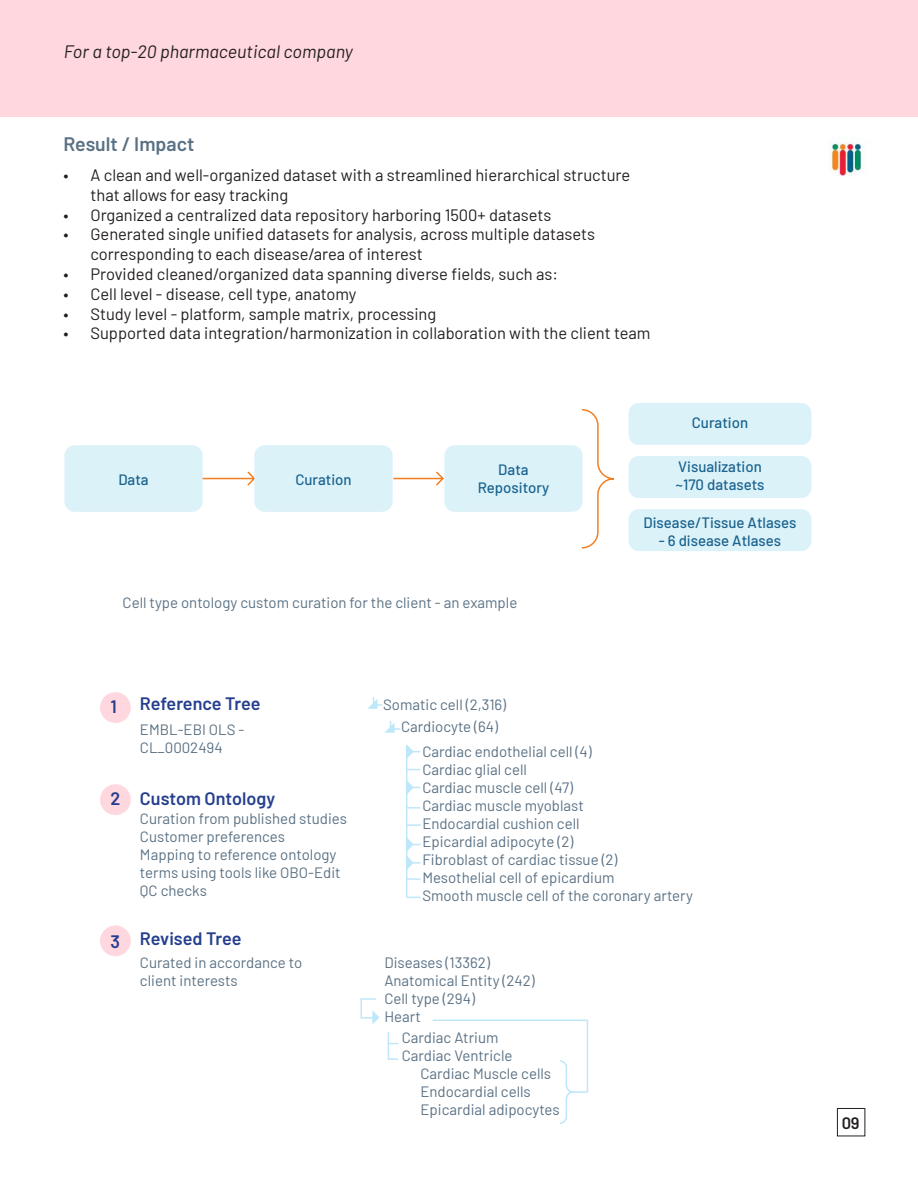
<style>
.page{position:relative;width:918px;height:1188px;background:#fff}
.page>*{position:absolute;margin:0;border:0;box-sizing:border-box;transform-origin:0 0}
.Sub-Title_1{font:600 19.5px "Barlow";color:#5a7184}
.Figure_Heading{font:600 18px "Barlow";color:#253f8e}
.Title_2{font:italic 18px "Barlow";color:#231f20}
.t1{font:16.5px/19.8px "Barlow";color:#231f20}
.t2{font:600 16.5px "Barlow";color:#231f20}
.Image_Title_1{font:15px/18px "Barlow";color:#5a7184}
.t3{font:500 15px/18px "Barlow";color:#19638e}
</style>
<div class="page">
<div style="left:837px;top:1108px;width:28px;height:28px;border:1px solid #231f20"></div>
<img style="left:829px;top:138px;width:36px;height:38px">
<div style="left:0;top:0;width:918px;height:117px;background:#ffd7df"></div>
<svg style="left:203px;top:471px;width:51px;height:15px"></svg>
<div style="left:64px;top:445px;width:139px;height:67px;background:#dcf2f9;border-radius:10px"></div>
<div style="left:254px;top:445px;width:139px;height:67px;background:#dcf2f9;border-radius:10px"></div>
<div style="left:629px;top:403px;width:183px;height:42px;background:#dcf2f9;border-radius:10px"></div>
<div style="left:629px;top:456px;width:183px;height:42px;background:#dcf2f9;border-radius:10px"></div>
<div style="left:629px;top:509px;width:183px;height:42px;background:#dcf2f9;border-radius:10px"></div>
<svg style="left:392px;top:470px;width:52px;height:17px"></svg>
<div style="left:444px;top:445px;width:139px;height:67px;background:#dcf2f9;border-radius:10px"></div>
<svg style="left:580px;top:409px;width:34px;height:140px"></svg>
<div style="left:100px;top:692px;width:31px;height:31px;background:#ffd7df;border-radius:50%"></div>
<div style="left:100px;top:784px;width:31px;height:31px;background:#ffd7df;border-radius:50%"></div>
<div style="left:100px;top:925px;width:31px;height:31px;background:#ffd7df;border-radius:50%"></div>
<hr style="left:406px;top:745px;width:1px;height:152px;background:#bee7fa">
<svg style="left:385px;top:721px;width:15px;height:12px"></svg>
<svg style="left:407px;top:745px;width:13px;height:14px"></svg>
<svg style="left:407px;top:769px;width:13px;height:1px"></svg>
<svg style="left:407px;top:780px;width:13px;height:15px"></svg>
<svg style="left:407px;top:807px;width:13px;height:2px"></svg>
<svg style="left:407px;top:824px;width:14px;height:2px"></svg>
<svg style="left:407px;top:837px;width:14px;height:33px"></svg>
<svg style="left:407px;top:878px;width:14px;height:2px"></svg>
<svg style="left:407px;top:897px;width:14px;height:1px"></svg>
<svg style="left:367px;top:697px;width:15px;height:12px"></svg>
<hr style="left:433px;top:1020px;width:154px;height:1px;background:#bee7fa">
<hr style="left:587px;top:1020px;width:1px;height:72px;background:#bee7fa">
<svg style="left:560px;top:1059px;width:27px;height:65px"></svg>
<svg style="left:388px;top:1032px;width:10px;height:28px"></svg>
<svg style="left:361px;top:998px;width:18px;height:27px"></svg>
<p class="Title_2" style="left:64px;top:38px;width:291px">For a top-20 pharmaceutical company</p>
<p class="Sub-Title_1" style="left:63px;top:130px;width:132px">Result / Impact</p>
<p class="t1" style="left:90px;top:164px;width:541px;text-indent:-27px">• A clean and well-organized dataset with a streamlined hierarchical structure that allows for easy tracking</p>
<p class="t1" style="left:63px;top:204px;width:490px">• Organized a centralized data repository harboring 1500+ datasets</p>
<p class="t1" style="left:90px;top:223px;width:506px;text-indent:-27px">• Generated single unified datasets for analysis, across multiple datasets corresponding to each disease/area of interest</p>
<p class="t1" style="left:63px;top:263px;width:496px">• Provided cleaned/organized data spanning diverse fields, such as:</p>
<p class="t1" style="left:63px;top:283px;width:295px">• Cell level - disease, cell type, anatomy</p>
<p class="t1" style="left:63px;top:303px;width:374px">• Study level - platform, sample matrix, processing</p>
<p class="t1" style="left:63px;top:322px;width:589px">• Supported data integration/harmonization in collaboration with the client team</p>
<p class="t3" style="left:118px;top:469px;width:32px">Data</p>
<p class="t3" style="left:295px;top:469px;width:58px">Curation</p>
<p class="t3" style="left:478px;top:459px;width:73px;text-align:center">Data<br>Repository</p>
<p class="Image_Title_1" style="left:123px;top:592px;width:396px">Cell type ontology custom curation for the client - an example</p>
<p class="t3" style="left:692px;top:413px;width:58px">Curation</p>
<p class="t3" style="left:675px;top:457px;width:91px">Visualization ~170 datasets</p>
<p class="t3" style="left:644px;top:513px;width:155px">Disease/Tissue Atlases</p>
<p class="t3" style="left:659px;top:531px;width:124px">- 6 disease Atlases</p>
<p class="Figure_Heading" style="left:111px;top:694px;width:8px">1</p>
<p class="Figure_Heading" style="left:111px;top:786px;width:11px">2</p>
<p class="Figure_Heading" style="left:140px;top:690px;width:122px">Reference Tree</p>
<p class="Image_Title_1" style="left:140px;top:719px;width:106px">EMBL-EBI OLS -<br>CL_0002494</p>
<p class="Figure_Heading" style="left:140px;top:785px;width:137px">Custom Ontology</p>
<p class="Image_Title_1" style="left:140px;top:808px;width:208px">Curation from published studies</p>
<p class="Image_Title_1" style="left:140px;top:826px;width:146px">Customer preferences</p>
<p class="Image_Title_1" style="left:140px;top:844px;width:202px">Mapping to reference ontology terms using tools like OBO-Edit</p>
<p class="Image_Title_1" style="left:140px;top:880px;width:68px">QC checks</p>
<p class="Image_Title_1" style="left:383px;top:694px;width:125px">Somatic cell (2,316)</p>
<p class="Image_Title_1" style="left:401px;top:716px;width:98px">Cardiocyte (64)</p>
<p class="Image_Title_1" style="left:422px;top:742px;width:171px">Cardiac endothelial cell (4)</p>
<p class="Image_Title_1" style="left:422px;top:760px;width:106px">Cardiac glial cell</p>
<p class="Image_Title_1" style="left:422px;top:778px;width:152px">Cardiac muscle cell (47)</p>
<p class="Image_Title_1" style="left:422px;top:796px;width:163px">Cardiac muscle myoblast</p>
<p class="Image_Title_1" style="left:422px;top:814px;width:159px">Endocardial cushion cell</p>
<p class="Image_Title_1" style="left:422px;top:832px;width:152px">Epicardial adipocyte (2)</p>
<p class="Image_Title_1" style="left:422px;top:850px;width:197px">Fibroblast of cardiac tissue (2)</p>
<p class="Image_Title_1" style="left:422px;top:868px;width:194px">Mesothelial cell of epicardium</p>
<p class="Image_Title_1" style="left:422px;top:886px;width:272px">Smooth muscle cell of the coronary artery</p>
<p class="Figure_Heading" style="left:111px;top:928px;width:11px">3</p>
<p class="Figure_Heading" style="left:140px;top:925px;width:103px">Revised Tree</p>
<p class="Image_Title_1" style="left:140px;top:953px;width:164px">Curated in accordance to client interests</p>
<p class="Image_Title_1" style="left:384px;top:953px;width:107px">Diseases (13362)</p>
<p class="Image_Title_1" style="left:384px;top:971px;width:152px">Anatomical Entity (242)</p>
<p class="Image_Title_1" style="left:384px;top:989px;width:92px">Cell type (294)</p>
<p class="Image_Title_1" style="left:384px;top:1007px;width:38px">Heart</p>
<p class="Image_Title_1" style="left:402px;top:1027px;width:98px">Cardiac Atrium</p>
<p class="Image_Title_1" style="left:402px;top:1045px;width:112px">Cardiac Ventricle</p>
<p class="Image_Title_1" style="left:421px;top:1063px;width:132px">Cardiac Muscle cells</p>
<p class="Image_Title_1" style="left:421px;top:1081px;width:112px">Endocardial cells</p>
<p class="Image_Title_1" style="left:421px;top:1099px;width:141px">Epicardial adipocytes</p>
<p class="t2" style="left:842px;top:1111px;width:19px">09</p>
</div>
